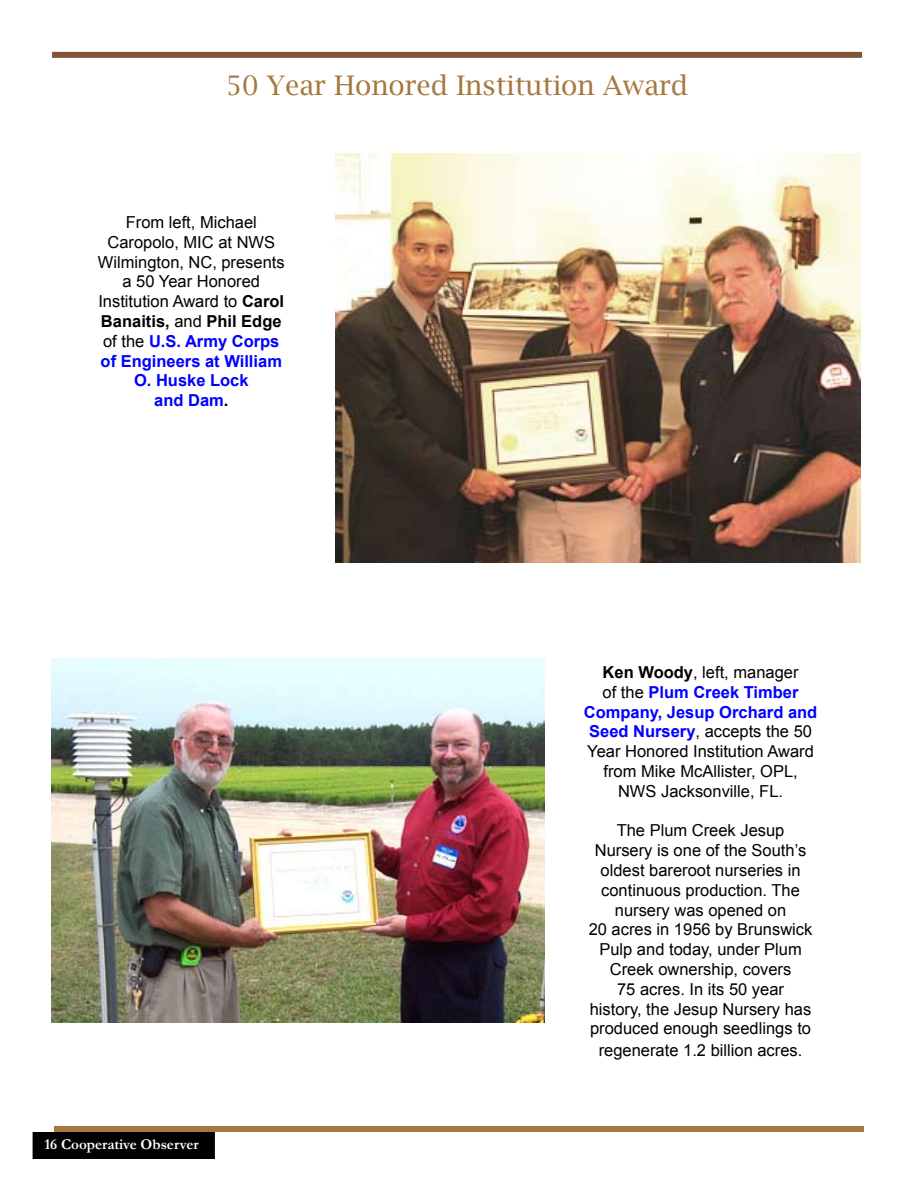
<style>
.page{position:relative;width:918px;height:1188px;background:#fff}
.page>*{position:absolute;margin:0;border:0;box-sizing:border-box;transform-origin:0 0}
.t1{font:27px "Lucida Bright";color:#a5783f}
.t2{font:16.5px/19.8px "Arial";color:#000;text-align:center}
.t3{font:700 15px "Garamond";color:#fff}
.s1{font-weight:700}
.s2{font-weight:700;color:#00f}
</style>
<div class="page">
<div style="left:33px;top:1133px;width:181px;height:25px;background:#000"></div>
<div style="left:33px;top:1132px;width:182px;height:27px;border:2px solid #000"></div>
<div style="left:54px;top:1126px;width:810px;height:6px;background:#a5783f"></div>
<div style="left:52px;top:52px;width:810px;height:6px;background:#835338"></div>
<img style="left:335px;top:153px;width:525px;height:409px">
<img style="left:52px;top:658px;width:492px;height:365px">
<h1 class="t1" style="left:226px;top:70px;width:464px">50 Year Honored Institution Award</h1>
<p class="t2" style="left:98px;top:212px;width:188px">From left, Michael<br>Caropolo, MIC at NWS<br>Wilmington, NC, presents a 50 Year Honored<br>Institution Award to <span class="s1">Carol<br>Banaitis,</span> and <span class="s1">Phil Edge </span>of the <span class="s2">U.S. Army Corps of Engineers at William<br>O. Huske Lock<br>and Dam</span><span class="s1">.</span></p>
<p class="t3" style="left:44px;top:1134px;width:156px">16 Cooperative Observer</p>
<p class="t2" style="left:584px;top:662px;width:235px"><span class="s1">Ken Woody</span>, left, manager<br>of the <span class="s2">Plum Creek Timber<br>Company, Jesup Orchard and<br>Seed Nursery</span>, accepts the 50<br>Year Honored Institution Award from Mike McAllister, OPL,<br>NWS Jacksonville, FL.</p>
<p class="t2" style="left:589px;top:821px;width:225px">The Plum Creek Jesup<br>Nursery is one of the South’s oldest bareroot nurseries in continuous production. The nursery was opened on<br>20 acres in 1956 by Brunswick<br>Pulp and today, under Plum<br>Creek ownership, covers<br>75 acres. In its 50 year<br>history, the Jesup Nursery has produced enough seedlings to</p>
<p class="t2" style="left:599px;top:1040px;width:205px">regenerate 1.2 billion acres.</p>
</div>
